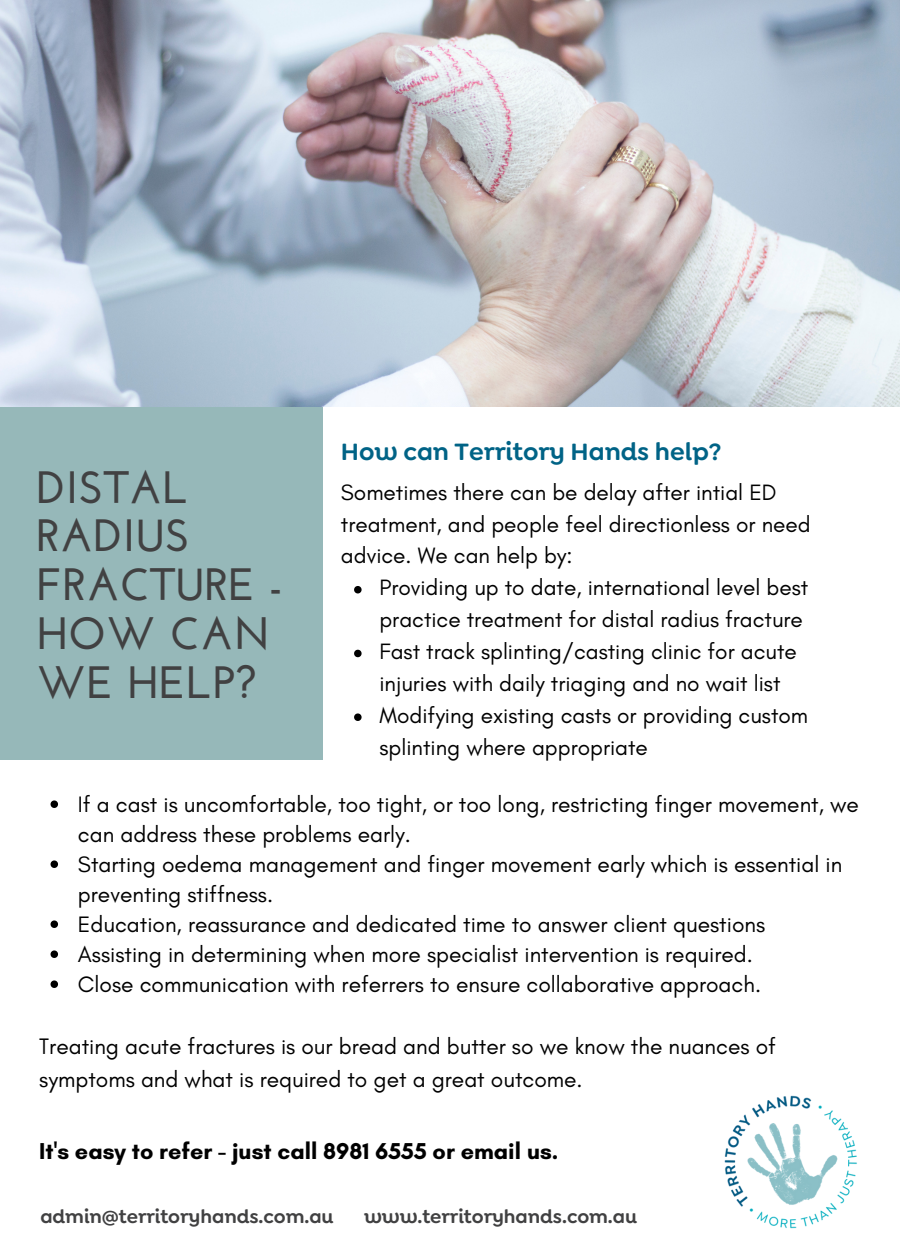
<style>
.page{position:relative;width:900px;height:1260px;background:#fff}
.page>*{position:absolute;margin:0;border:0;box-sizing:border-box;transform-origin:0 0}
.t1{font:700 45.25px/48.8px "Josefin Sans";color:#414142}
.t2{font:600 25.25px "Goldplay Alt";color:#006386}
.t3{font:700 23.5px "Glacial Indifference";color:#000}
.t4{font:22.75px/32px "Glacial Indifference";color:#000}
.t5{font:600 19.25px "Goldplay Alt";color:#414142}
</style>
<div class="page">
<div style="left:0;top:407px;width:322px;height:352px;background:#96b8b9"></div>
<img style="left:0;top:0;width:900px;height:407px">
<svg style="left:51px;top:800px;width:7px;height:8px"></svg>
<svg style="left:51px;top:860px;width:7px;height:8px"></svg>
<svg style="left:51px;top:920px;width:7px;height:8px"></svg>
<svg style="left:51px;top:950px;width:7px;height:8px"></svg>
<svg style="left:51px;top:980px;width:7px;height:8px"></svg>
<img style="left:724px;top:1095px;width:133px;height:134px">
<svg style="left:354px;top:586px;width:8px;height:7px"></svg>
<svg style="left:354px;top:650px;width:8px;height:7px"></svg>
<svg style="left:354px;top:713px;width:8px;height:8px"></svg>
<h1 class="t1" style="left:36px;top:467px;width:248px">DISTAL<br>RADIUS<br>FRACTURE -<br>HOW CAN<br>WE HELP?</h1>
<p class="t2" style="left:341px;top:435px;width:382px">How can Territory Hands help?</p>
<p class="t4" style="left:341px;top:476px;width:471px">Sometimes there can be delay after intial ED treatment, and people feel directionless or need advice. We can help by:</p>
<p class="t4" style="left:379px;top:571px;width:430px">Providing up to date, international level best practice treatment for distal radius fracture Fast track splinting/casting clinic for acute injuries with daily triaging and no wait list Modifying existing casts or providing custom splinting where appropriate</p>
<p class="t4" style="left:78px;top:789px;width:783px;line-height:30px">If a cast is uncomfortable, too tight, or too long, restricting finger movement, we can address these problems early.<br>Starting oedema management and finger movement early which is essential in preventing stiffness.<br>Education, reassurance and dedicated time to answer client questions<br>Assisting in determining when more specialist intervention is required.<br>Close communication with referrers to ensure collaborative approach.</p>
<p class="t4" style="left:39px;top:1029px;width:738px;line-height:33.8px">Treating acute fractures is our bread and butter so we know the nuances of symptoms and what is required to get a great outcome.</p>
<p class="t3" style="left:39px;top:1136px;width:521px">It's easy to refer - just call 8981 6555 or email us.</p>
<p class="t5" style="left:40px;top:1204px;width:295px">admin@territoryhands.com.au</p>
<p class="t5" style="left:364px;top:1204px;width:275px">www.territoryhands.com.au</p>
</div>
